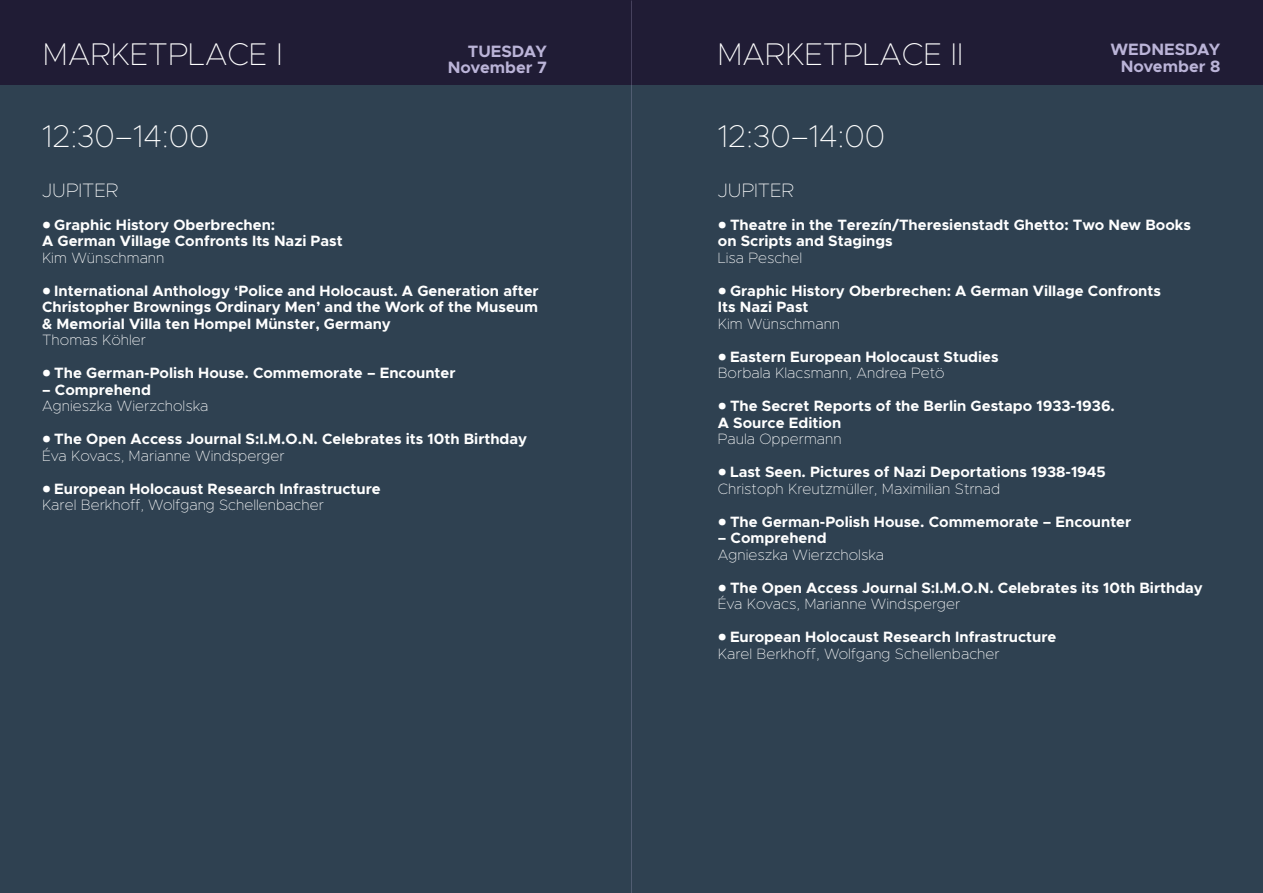
<style>
.page{position:relative;width:1263px;height:893px;background:#fff}
.page>*{position:absolute;margin:0;border:0;box-sizing:border-box;transform-origin:0 0}
.t1{font:100 31.5px "Metropolis";color:#fff}
.t2{font:100 19.5px "Metropolis";color:#fff}
.t3{font:700 16.5px/16.5px "Metropolis";color:#bbb4d8;text-align:right}
.t4{font:700 15px/16.5px "Metropolis";color:#fff}
.t5{font:100 15px "Metropolis";color:#fff}
.s1{font-family:"Source Code Variable";font-weight:400}
.s2{font-weight:100}
</style>
<div class="page">
<div style="left:0;top:0;width:632px;height:893px;background:#2f4151"></div>
<div style="left:631px;top:0;width:632px;height:893px;background:#2f4151"></div>
<div style="left:632px;top:0;width:631px;height:85px;background:#201c35"></div>
<div style="left:0;top:0;width:631px;height:85px;background:#201c35"></div>
<h1 class="t1" style="left:43px;top:34px;width:242px">MARKETPLACE I</h1>
<p class="t3" style="left:1110px;top:41px;width:111px">WEDNESDAY<br>November 8</p>
<p class="t3" style="left:448px;top:43px;width:101px">TUESDAY<br>November 7</p>
<h1 class="t1" style="left:717px;top:34px;width:248px">MARKETPLACE II</h1>
<h1 class="t1" style="left:42px;top:117px;width:169px">12:30–14:00</h1>
<h2 class="t2" style="left:42px;top:178px;width:78px">JUPITER</h2>
<p class="t4" style="left:42px;top:216px;width:302px"><span class="s1">●</span> Graphic History Oberbrechen:<br>A German Village Confronts Its Nazi Past</p>
<p class="t5" style="left:42px;top:248px;width:124px">Kim Wünschmann</p>
<p class="t4" style="left:42px;top:282px;width:498px;text-align:justify"><span class="s1">●</span> International Anthology ‘Police and Holocaust. A Generation after Christopher Brownings Ordinary Men’ and the Work of the Museum &amp; Memorial Villa ten Hompel Münster, Germany</p>
<p class="t5" style="left:42px;top:331px;width:105px">Thomas Köhler</p>
<p class="t4" style="left:42px;top:365px;width:415px"><span class="s1">●</span> The German-Polish House. Commemorate – Encounter</p>
<p class="t4" style="left:42px;top:381px;width:110px">– Comprehend</p>
<p class="t5" style="left:42px;top:397px;width:168px">Agnieszka Wierzcholska</p>
<p class="t4" style="left:42px;top:431px;width:487px"><span class="s1">●</span> The Open Access Journal S:I.M.O.N. Celebrates its 10th Birthday<br><span class="s2">Éva Kovacs, Marianne Windsperger</span></p>
<p class="t4" style="left:42px;top:480px;width:340px"><span class="s1">●</span> European Holocaust Research Infrastructure<br><span class="s2">Karel Berkhoff, Wolfgang Schellenbacher</span></p>
<h1 class="t1" style="left:718px;top:117px;width:169px">12:30–14:00</h1>
<h2 class="t2" style="left:718px;top:178px;width:78px">JUPITER</h2>
<p class="t4" style="left:718px;top:216px;width:475px"><span class="s1">●</span> Theatre in the Terezín/Theresienstadt Ghetto: Two New Books on Scripts and Stagings</p>
<p class="t5" style="left:718px;top:248px;width:86px">Lisa Peschel</p>
<p class="t4" style="left:718px;top:282px;width:445px"><span class="s1">●</span> Graphic History Oberbrechen: A German Village Confronts<br>Its Nazi Past</p>
<p class="t5" style="left:718px;top:314px;width:124px">Kim Wünschmann</p>
<p class="t4" style="left:718px;top:348px;width:282px"><span class="s1">●</span> Eastern European Holocaust Studies<br><span class="s2">Borbala Klacsmann, Andrea Petö</span></p>
<p class="t4" style="left:718px;top:398px;width:399px"><span class="s1">●</span> The Secret Reports of the Berlin Gestapo 1933-1936.<br>A Source Edition</p>
<p class="t5" style="left:718px;top:430px;width:125px">Paula Oppermann</p>
<p class="t4" style="left:718px;top:464px;width:389px"><span class="s1">●</span> Last Seen. Pictures of Nazi Deportations 1938-1945<br><span class="s2">Christoph Kreutzmüller, Maximilian Strnad</span></p>
<p class="t4" style="left:718px;top:513px;width:415px"><span class="s1">●</span> The German-Polish House. Commemorate – Encounter</p>
<p class="t4" style="left:718px;top:530px;width:110px">– Comprehend</p>
<p class="t5" style="left:718px;top:545px;width:168px">Agnieszka Wierzcholska</p>
<p class="t4" style="left:718px;top:579px;width:487px"><span class="s1">●</span> The Open Access Journal S:I.M.O.N. Celebrates its 10th Birthday<br><span class="s2">Éva Kovacs, Marianne Windsperger</span></p>
<p class="t4" style="left:718px;top:629px;width:340px"><span class="s1">●</span> European Holocaust Research Infrastructure<br><span class="s2">Karel Berkhoff, Wolfgang Schellenbacher</span></p>
</div>
